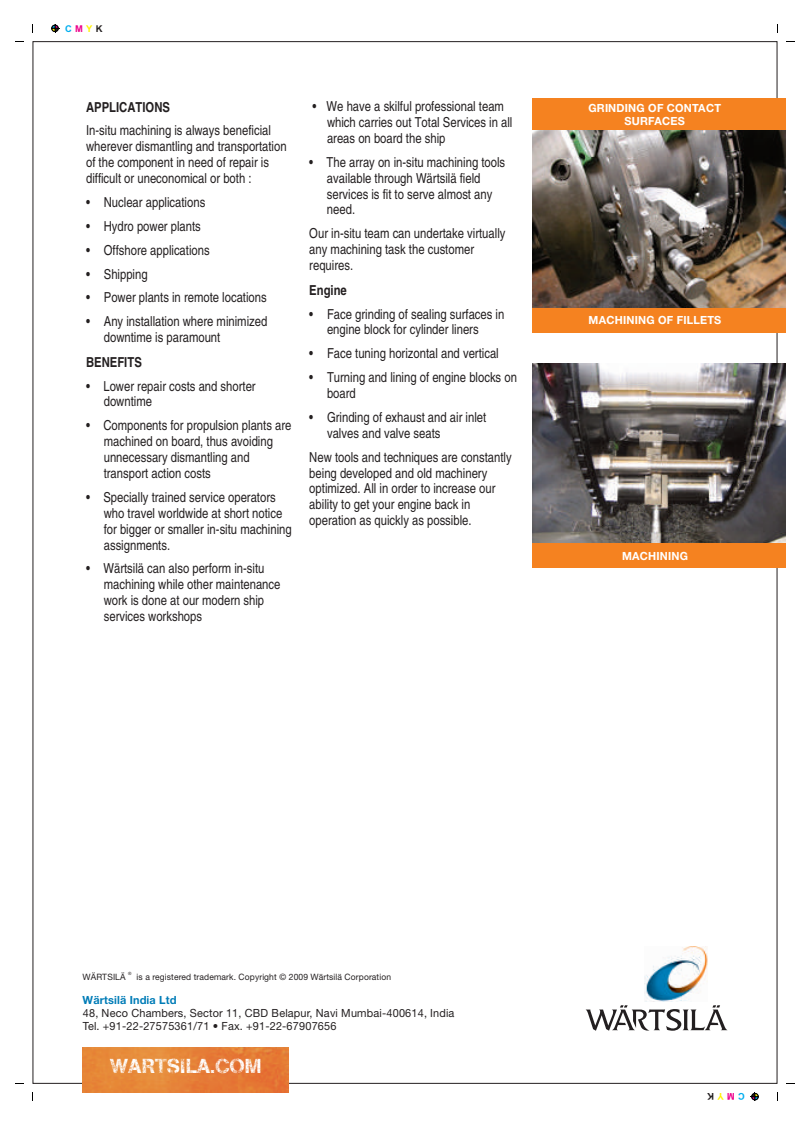
<style>
.page{position:relative;width:810px;height:1125px;background:#fff}
.page>*{position:absolute;margin:0;border:0;box-sizing:border-box;transform-origin:0 0}
.t1{font:20px "Wartsila Stencil";color:#fff}
.t2{font:condensed 13.75px/15.9px "Helvetica";color:#231f20}
.t3{font:700 condensed 13.75px "Helvetica";color:#231f20}
.t4{font:11.25px/13.1px "Helvetica Neue";color:#231f20}
.t5{font:700 11.25px/13.4px "Helvetica Neue";color:#fff;text-align:center}
.t6{font:700 11.25px "Helvetica Neue";color:#007cb7}
.t7{font:700 9.38px "Arial";color:#00aeef}
.t8{font:8.75px "Helvetica Neue";color:#231f20}
.t9{font:4.38px "Helvetica Neue";color:#231f20}
.s1{color:#ed028c}
.s2{color:#fff101}
.s3{color:#231f20}
</style>
<div class="page">
<svg style="left:586px;top:1005px;width:141px;height:26px"></svg>
<img style="left:645px;top:946px;width:63px;height:56px">
<img style="left:83px;top:1048px;width:205px;height:44px">
<svg style="left:51px;top:24px;width:8px;height:9px"></svg>
<svg style="left:751px;top:1092px;width:8px;height:9px"></svg>
<img style="left:533px;top:363px;width:253px;height:181px">
<img style="left:533px;top:130px;width:253px;height:178px">
<div style="left:533px;top:98px;width:253px;height:32px;background:#f58220"></div>
<div style="left:533px;top:308px;width:253px;height:25px;background:#f58220"></div>
<div style="left:533px;top:544px;width:253px;height:24px;background:#f58220"></div>
<p class="t7" style="left:65px;top:25px;width:39px">C<span class="s1">M</span><span class="s2">Y</span><span class="s3">K</span></p>
<p class="t3" style="left:86px;top:102px;width:85px">APPLICATIONS</p>
<p class="t2" style="left:86px;top:124px;width:202px">In-situ machining is always beneficial wherever dismantling and transportation of the component in need of repair is difficult or uneconomical or both :</p>
<p class="t2" style="left:86px;top:196px;width:121px">• Nuclear applications</p>
<p class="t2" style="left:86px;top:219px;width:116px">• Hydro power plants</p>
<p class="t2" style="left:86px;top:243px;width:125px">• Offshore applications</p>
<p class="t2" style="left:86px;top:267px;width:63px">• Shipping</p>
<p class="t2" style="left:86px;top:291px;width:182px">• Power plants in remote locations</p>
<p class="t2" style="left:104px;top:315px;width:165px;text-indent:-18px">• Any installation where minimized downtime is paramount</p>
<p class="t3" style="left:86px;top:357px;width:57px">BENEFITS</p>
<p class="t2" style="left:104px;top:379px;width:153px;text-indent:-18px">• Lower repair costs and shorter downtime</p>
<p class="t2" style="left:104px;top:419px;width:189px;text-indent:-18px">• Components for propulsion plants are machined on board, thus avoiding unnecessary dismantling and transport action costs</p>
<p class="t2" style="left:104px;top:490px;width:189px;text-indent:-18px">• Specially trained service operators who travel worldwide at short notice for bigger or smaller in-situ machining assignments.</p>
<p class="t2" style="left:104px;top:562px;width:178px;text-indent:-18px">• Wärtsilä can also perform in-situ machining while other maintenance work is done at our modern ship services workshops</p>
<p class="t2" style="left:327px;top:100px;width:187px;text-indent:-15px">• We have a skilful professional team which carries out Total Services in all areas on board the ship</p>
<p class="t2" style="left:327px;top:155px;width:180px;text-indent:-18px">• The array on in-situ machining tools available through Wärtsilä field services is fit to serve almost any need.</p>
<p class="t2" style="left:309px;top:227px;width:198px">Our in-situ team can undertake virtually any machining task the customer requires.</p>
<p class="t3" style="left:309px;top:285px;width:39px">Engine</p>
<p class="t2" style="left:309px;top:307px;width:197px;text-align:center">• Face grinding of sealing surfaces in engine block for cylinder liners</p>
<p class="t2" style="left:309px;top:347px;width:191px">• Face tuning horizontal and vertical</p>
<p class="t2" style="left:327px;top:371px;width:191px;text-indent:-18px">• Turning and lining of engine blocks on board</p>
<p class="t2" style="left:327px;top:410px;width:161px;text-indent:-18px">• Grinding of exhaust and air inlet valves and valve seats</p>
<p class="t2" style="left:309px;top:450px;width:204px">New tools and techniques are constantly being developed and old machinery optimized. All in order to increase our ability to get your engine back in operation as quickly as possible.</p>
<p class="t5" style="left:588px;top:102px;width:134px">GRINDING OF CONTACT<br>SURFACES</p>
<p class="t5" style="left:589px;top:314px;width:134px">MACHINING OF FILLETS</p>
<p class="t5" style="left:622px;top:550px;width:68px">MACHINING</p>
<p class="t8" style="left:83px;top:973px;width:310px">WÄRTSILÄ is a registered trademark. Copyright © 2009 Wärtsilä Corporation</p>
<p class="t9" style="left:128px;top:972px;width:5px">®</p>
<p class="t6" style="left:83px;top:995px;width:95px">Wärtsilä India Ltd</p>
<p class="t4" style="left:83px;top:1007px;width:373px">48, Neco Chambers, Sector 11, CBD Belapur, Navi Mumbai-400614, India<br>Tel. +91-22-27575361/71 • Fax. +91-22-67907656</p>
<h1 class="t1" style="left:110px;top:1054px;width:153px">WARTSILA.COM</h1>
<p class="t7" style="left:745px;top:1100px;width:39px;rotate:-180deg">C <span class="s1">M</span> <span class="s2">Y</span> <span class="s3">K</span></p>
</div>
